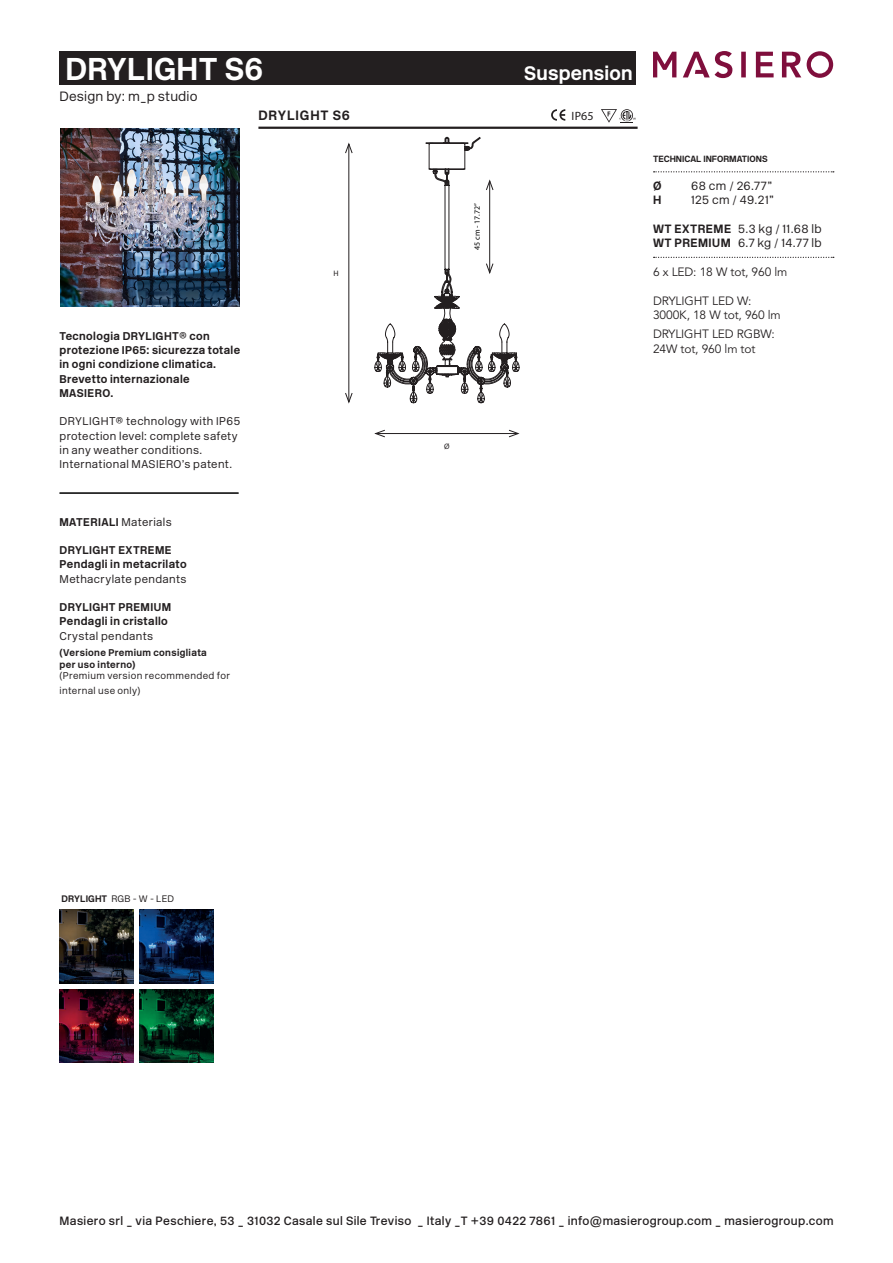
<style>
.page{position:relative;width:893px;height:1263px;background:#fff}
.page>*{position:absolute;margin:0;border:0;box-sizing:border-box;transform-origin:0 0}
.t1{font:700 31.5px "New Rail Alphabet";letter-spacing:.01em;color:#fff}
.t2{font:700 19.5px "New Rail Alphabet";letter-spacing:.01em;color:#fff}
.t3{font:300 13.5px "New Rail Alphabet";letter-spacing:.01em;color:#231f20}
.TECNICO_codice_prodo{font:700 13.5px "New Rail Alphabet";letter-spacing:.065em;color:#231f20}
.t4{font:500 12px "New Rail Alphabet";letter-spacing:.03em;color:#231f20}
.t5{font:12px "Avenir LT Std";letter-spacing:-.01em;color:#231f20}
.TECNICO_dati{font:300 12px "New Rail Alphabet";letter-spacing:.03em;color:#231f20}
.t6{font:12px "Myriad Pro";color:#231f20}
.TECNICO_dati-2{font:700 12px "New Rail Alphabet";color:#231f20}
.TECNICO_corpo{font:700 11.25px/14.2px "New Rail Alphabet";letter-spacing:.035em;color:#231f20}
.TECNICO_corpo-2{font:300 11.25px/14.2px "New Rail Alphabet";letter-spacing:.035em;color:#231f20}
.TECNICO_corpo-3{font:300 9.75px/14.2px "New Rail Alphabet";letter-spacing:.04em;color:#231f20}
.TECNICO_corpo-4{font:700 9.75px "New Rail Alphabet";letter-spacing:.04em;color:#231f20}
.t7{font:300 9.45px "New Rail Alphabet";letter-spacing:.01em;color:#231f20}
.TABELLA_dati{font:700 9px "New Rail Alphabet";color:#231f20}
.t8{font:7.95px "Myriad Pro";color:#000}
.t9{font:7.95px "Myriad Pro";color:#231f20}
.s1{font-weight:300}
.s2{font-weight:700}
</style>
<div class="page">
<svg style="left:653px;top:51px;width:180px;height:27px"></svg>
<img style="left:61px;top:128px;width:178px;height:179px">
<div style="left:60px;top:51px;width:576px;height:33px;background:#231f20"></div>
<hr style="left:258px;top:127px;width:380px;height:2px;background:#231f20">
<svg style="left:654px;top:171px;width:180px;height:1px"></svg>
<svg style="left:654px;top:257px;width:180px;height:1px"></svg>
<hr style="left:348px;top:144px;width:1px;height:258px;background:#231f20">
<svg style="left:345px;top:142px;width:8px;height:12px"></svg>
<svg style="left:345px;top:392px;width:8px;height:12px"></svg>
<hr style="left:376px;top:433px;width:142px;height:1px;background:#231f20">
<svg style="left:374px;top:429px;width:11px;height:9px"></svg>
<svg style="left:509px;top:429px;width:11px;height:9px"></svg>
<svg style="left:374px;top:136px;width:146px;height:268px"></svg>
<svg style="left:551px;top:109px;width:14px;height:12px"></svg>
<svg style="left:601px;top:109px;width:35px;height:14px"></svg>
<img style="left:60px;top:909px;width:73px;height:74px">
<img style="left:60px;top:989px;width:73px;height:74px">
<img style="left:139px;top:909px;width:74px;height:74px">
<img style="left:139px;top:989px;width:74px;height:74px">
<hr style="left:60px;top:493px;width:179px;height:1px;background:#000">
<p class="t1" style="left:65px;top:47px;width:199px">DRYLIGHT S6</p>
<p class="t2" style="left:524px;top:60px;width:110px">Suspension</p>
<p class="TECNICO_codice_prodo" style="left:258px;top:106px;width:93px">DRYLIGHT S6</p>
<p class="t3" style="left:60px;top:88px;width:139px">Design by: m_p studio</p>
<p class="t6" style="left:572px;top:109px;width:23px">IP65</p>
<p class="TECNICO_corpo" style="left:60px;top:329px;width:182px">Tecnologia DRYLIGHT® con protezione IP65: sicurezza totale in ogni condizione climatica.</p>
<p class="TECNICO_corpo" style="left:60px;top:372px;width:132px">Brevetto internazionale<br>MASIERO.</p>
<p class="TECNICO_corpo-2" style="left:60px;top:414px;width:182px">DRYLIGHT® technology with IP65 protection level: complete safety in any weather conditions.</p>
<p class="TECNICO_corpo-2" style="left:60px;top:457px;width:174px">International MASIERO’s patent.</p>
<p class="TECNICO_corpo" style="left:60px;top:514px;width:114px">MATERIALI <span class="s1">Materials</span></p>
<p class="TECNICO_corpo" style="left:60px;top:543px;width:114px">DRYLIGHT EXTREME</p>
<p class="TECNICO_corpo" style="left:60px;top:557px;width:129px">Pendagli in metacrilato<br><span class="s1">Methacrylate pendants</span></p>
<p class="TECNICO_corpo" style="left:60px;top:600px;width:113px">DRYLIGHT PREMIUM</p>
<p class="TECNICO_corpo" style="left:60px;top:614px;width:110px">Pendagli in cristallo</p>
<p class="TECNICO_corpo-2" style="left:60px;top:628px;width:95px">Crystal pendants</p>
<p class="TECNICO_corpo-4" style="left:60px;top:646px;width:149px">(Versione Premium consigliata</p>
<p class="TECNICO_corpo-4" style="left:60px;top:658px;width:77px">per uso interno)</p>
<p class="TECNICO_corpo-3" style="left:60px;top:669px;width:172px">(Premium version recommended for internal use only)</p>
<p class="t9" style="left:333px;top:268px;width:7px">H</p>
<p class="t8" style="left:472px;top:250px;width:48px;rotate:-90deg">45 cm - 17.72”</p>
<p class="t9" style="left:444px;top:441px;width:7px">Ø</p>
<p class="TABELLA_dati" style="left:653px;top:152px;width:116px">TECHNICAL INFORMATIONS</p>
<p class="TECNICO_dati-2" style="left:653px;top:178px;width:10px">Ø</p>
<p class="TECNICO_dati" style="left:691px;top:178px;width:83px">68 cm / 26.77”</p>
<p class="TECNICO_dati-2" style="left:653px;top:192px;width:10px">H</p>
<p class="TECNICO_dati" style="left:691px;top:192px;width:84px">125 cm / 49.21”</p>
<p class="TECNICO_dati" style="left:653px;top:221px;width:170px"><span class="s2">WT EXTREME</span> 5.3 kg / 11.68 lb</p>
<p class="TECNICO_dati" style="left:653px;top:235px;width:170px"><span class="s2">WT PREMIUM</span> 6.7 kg / 14.77 lb</p>
<p class="t5" style="left:653px;top:265px;width:136px">6 x LED: 18 W tot, 960 lm</p>
<p class="t5" style="left:653px;top:293px;width:100px">DRYLIGHT LED W:</p>
<p class="t5" style="left:653px;top:308px;width:129px">3000K, 18 W tot, 960 lm</p>
<p class="t5" style="left:653px;top:327px;width:123px">DRYLIGHT LED RGBW:</p>
<p class="t5" style="left:653px;top:342px;width:104px">24W tot, 960 lm tot</p>
<p class="t7" style="left:62px;top:893px;width:114px"><span class="s2">DRYLIGHT</span> RGB - W - LED</p>
<p class="t4" style="left:60px;top:1213px;width:776px">Masiero srl _ via Peschiere, 53 _ 31032 Casale sul Sile Treviso _ Italy _T +39 0422 7861 _ info@masierogroup.com _ masierogroup.com</p>
</div>
